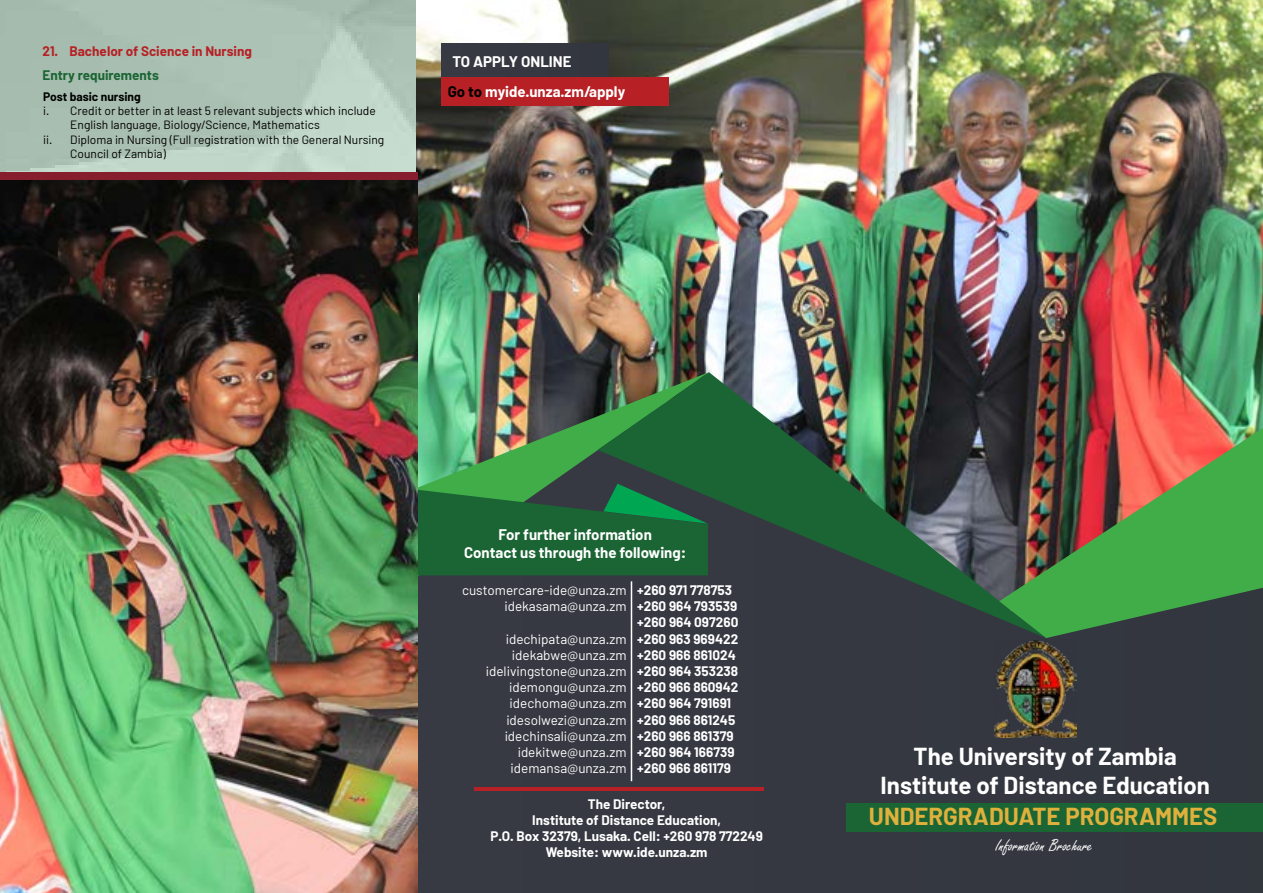
<style>
.page{position:relative;width:1263px;height:893px;background:#fff}
.page>*{position:absolute;margin:0;border:0;box-sizing:border-box;transform-origin:0 0}
.t1{font:700 24px/28.8px "Barlow";color:#fff;text-align:center}
.t2{font:700 24px "Barlow";color:#e0b03d}
.t3{font:18px "Freestyle Script";color:#fff}
.t4{font:700 15px/30.2px "Barlow";color:#fff}
.t5{font:700 13.5px/16.2px "Barlow";color:#fff}
.t6{font:13.5px/16.2px "Barlow";color:#fff;text-align:right}
.t7{font:700 13.5px "Barlow";color:#b72025}
.t8{font:700 13.5px "Barlow";color:#1a6533}
.t9{font:12px "Barlow";color:#000}
.t10{font:700 12px "Barlow";color:#000}
.s1{color:#000}
</style>
<div class="page">
<svg style="left:0;top:0;width:417px;height:173px;background:#aec4b6"></svg>
<img style="left:417px;top:0;width:846px;height:423px">
<div style="left:417px;top:423px;width:846px;height:470px;background:#353841"></div>
<div style="left:847px;top:803px;width:416px;height:28px;background:#1a6533"></div>
<div style="left:441px;top:43px;width:167px;height:34px;background:#353841"></div>
<div style="left:441px;top:77px;width:227px;height:29px;background:#b72025"></div>
<img style="left:417px;top:372px;width:181px;height:205px">
<img style="left:598px;top:372px;width:448px;height:266px">
<img style="left:999px;top:428px;width:264px;height:210px">
<svg style="left:417px;top:484px;width:291px;height:91px;background:#1e6738"></svg>
<hr style="left:631px;top:581px;width:1px;height:200px;background:#fff">
<hr style="left:474px;top:787px;width:290px;height:4px;background:#b72025">
<img style="left:0;top:180px;width:417px;height:713px">
<div style="left:0;top:173px;width:418px;height:7px;background:#861e2e"></div>
<img style="left:994px;top:640px;width:82px;height:98px">
<p class="t7" style="left:43px;top:43px;width:211px">21. Bachelor of Science in Nursing</p>
<p class="t8" style="left:43px;top:67px;width:118px">Entry requirements</p>
<p class="t10" style="left:43px;top:89px;width:99px">Post basic nursing</p>
<p class="t9" style="left:43px;top:103px;width:334px">i. Credit or better in at least 5 relevant subjects which include</p>
<p class="t9" style="left:70px;top:118px;width:251px">English language, Biology/Science, Mathematics</p>
<p class="t9" style="left:43px;top:132px;width:343px">ii. Diploma in Nursing (Full registration with the General Nursing</p>
<p class="t9" style="left:70px;top:146px;width:97px">Council of Zambia)</p>
<p class="t4" style="left:448px;top:46px;width:179px;text-indent:5px">TO APPLY ONLINE<br><span class="s1">Go to</span> myide.unza.zm/apply</p>
<p class="t4" style="left:464px;top:525px;width:224px;line-height:18px;text-align:center">For further information<br>Contact us through the following:</p>
<p class="t6" style="left:462px;top:582px;width:166px">customercare-ide@unza.zm idekasama@unza.zm</p>
<p class="t6" style="left:486px;top:630px;width:142px">idechipata@unza.zm idekabwe@unza.zm idelivingstone@unza.zm idemongu@unza.zm idechoma@unza.zm idesolwezi@unza.zm idechinsali@unza.zm idekitwe@unza.zm idemansa@unza.zm</p>
<p class="t5" style="left:637px;top:582px;width:103px">+260 971 778753 +260 964 793539 +260 964 097260 +260 963 969422 +260 966 861024 +260 964 353238 +260 966 860942 +260 964 791691 +260 966 861245 +260 966 861379 +260 964 166739 +260 966 861179</p>
<p class="t5" style="left:490px;top:796px;width:274px;text-align:center">The Director,<br>Institute of Distance Education,<br>P.O. Box 32379, Lusaka. Cell: +260 978 772249<br>Website: www.ide.unza.zm</p>
<h1 class="t1" style="left:880px;top:742px;width:331px">The University of Zambia<br>Institute of Distance Education</h1>
<h1 class="t2" style="left:869px;top:802px;width:350px">UNDERGRADUATE PROGRAMMES</h1>
<h2 class="t3" style="left:995px;top:836px;width:99px">Information Brochure</h2>
</div>
